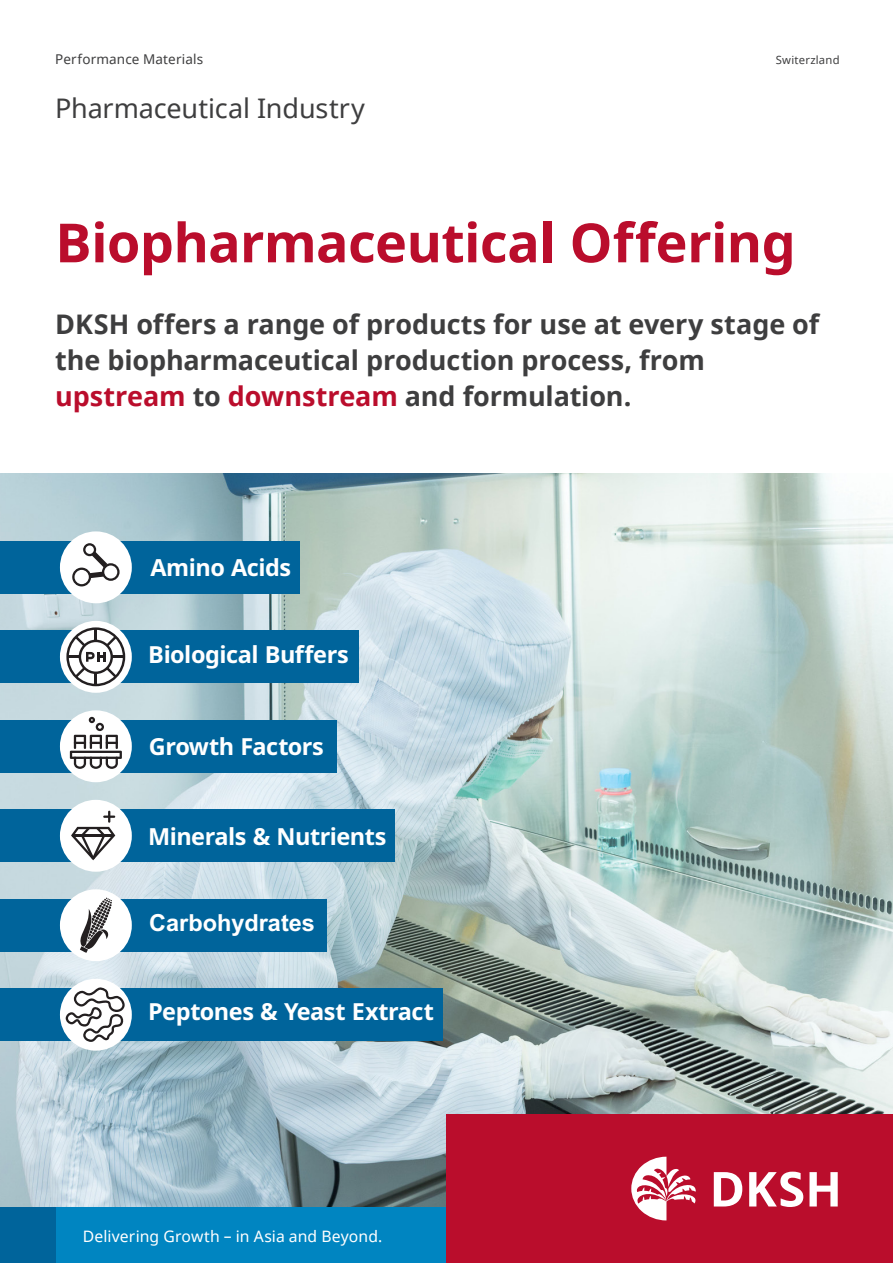
<style>
.page{position:relative;width:893px;height:1263px;background:#fff}
.page>*{position:absolute;margin:0;border:0;box-sizing:border-box;transform-origin:0 0}
.DKSH_Headline_24_pt{font:700 54px "Noto Sans";letter-spacing:-.01em;color:#ba0d2c}
.DKSH_Headline_24_pt-2{font:700 27px/36px "Noto Sans";letter-spacing:-.005em;color:#3e3e3f}
.DKSH_Headline_24_pt-3{font:700 27px "Noto Sans";letter-spacing:-.005em;color:#ba0d2c}
.DKSH_Topline{font:27px "Noto Sans";letter-spacing:-.005em;color:#3e3e3f}
.t1{font:700 23.55px "Noto Sans";letter-spacing:-.02em;color:#fff}
.t2{font:700 23.55px "Arial";color:#fff}
.DKSH_Copy{font:15.75px "Noto Sans";letter-spacing:.005em;color:#fff}
.DKSH_Copy-2{font:13.5px "Noto Sans";letter-spacing:.015em;color:#3e3e3f}
.DKSH_Copy-3{font:11.25px "Noto Sans";letter-spacing:.02em;color:#3e3e3f}
.s1{color:#3e3e3f}
</style>
<div class="page">
<img style="left:0;top:474px;width:893px;height:734px">
<div style="left:0;top:1208px;width:446px;height:55px;background:#0085c1"></div>
<div style="left:0;top:1208px;width:55px;height:55px;background:#00649b"></div>
<div style="left:446px;top:1114px;width:447px;height:149px;background:#ba0d2c"></div>
<svg style="left:714px;top:1172px;width:28px;height:34px"></svg>
<svg style="left:749px;top:1171px;width:54px;height:36px"></svg>
<svg style="left:809px;top:1172px;width:29px;height:34px"></svg>
<svg style="left:631px;top:1157px;width:65px;height:63px"></svg>
<div style="left:0;top:988px;width:442px;height:53px;background:#00649b"></div>
<div style="left:0;top:631px;width:359px;height:52px;background:#00649b"></div>
<div style="left:0;top:810px;width:395px;height:52px;background:#00649b"></div>
<div style="left:0;top:720px;width:336px;height:52px;background:#00649b"></div>
<div style="left:0;top:899px;width:326px;height:52px;background:#00649b"></div>
<div style="left:0;top:541px;width:300px;height:52px;background:#00649b"></div>
<div style="left:60px;top:621px;width:72px;height:72px;background:#fff;border-radius:50%"></div>
<svg style="left:66px;top:627px;width:59px;height:59px"></svg>
<div style="left:60px;top:800px;width:72px;height:72px;background:#fff;border-radius:50%"></div>
<svg style="left:71px;top:811px;width:44px;height:49px"></svg>
<div style="left:60px;top:710px;width:72px;height:72px;background:#fff;border-radius:50%"></div>
<svg style="left:70px;top:717px;width:52px;height:52px"></svg>
<div style="left:60px;top:979px;width:72px;height:72px;background:#fff;border-radius:50%"></div>
<svg style="left:66px;top:987px;width:59px;height:55px"></svg>
<div style="left:60px;top:531px;width:72px;height:72px;background:#fff;border-radius:50%"></div>
<svg style="left:72px;top:543px;width:48px;height:43px"></svg>
<div style="left:60px;top:889px;width:72px;height:72px;background:#fff;border-radius:50%"></div>
<svg style="left:80px;top:898px;width:32px;height:55px"></svg>
<p class="DKSH_Copy-2" style="left:55px;top:50px;width:149px">Performance Materials</p>
<p class="DKSH_Topline" style="left:55px;top:90px;width:311px">Pharmaceutical Industry</p>
<p class="DKSH_Copy-3" style="left:776px;top:52px;width:65px">Switerzland</p>
<p class="DKSH_Headline_24_pt" style="left:55px;top:205px;width:742px">Biopharmaceutical Offering</p>
<p class="DKSH_Headline_24_pt-2" style="left:55px;top:307px;width:765px">DKSH offers a range of products for use at every stage of the biopharmaceutical production process, from</p>
<p class="DKSH_Headline_24_pt-3" style="left:55px;top:377px;width:578px">upstream <span class="s1">to</span> downstream <span class="s1">and formulation.</span></p>
<p class="t1" style="left:150px;top:551px;width:142px">Amino Acids</p>
<p class="t1" style="left:148px;top:638px;width:202px">Biological Buffers</p>
<p class="t1" style="left:149px;top:730px;width:176px">Growth Factors</p>
<p class="t1" style="left:148px;top:819px;width:240px">Minerals &amp; Nutrients</p>
<p class="t2" style="left:149px;top:906px;width:167px">Carbohydrates</p>
<p class="t1" style="left:148px;top:995px;width:287px">Peptones &amp; Yeast Extract</p>
<p class="DKSH_Copy" style="left:83px;top:1225px;width:301px">Delivering Growth – in Asia and Beyond.</p>
</div>
